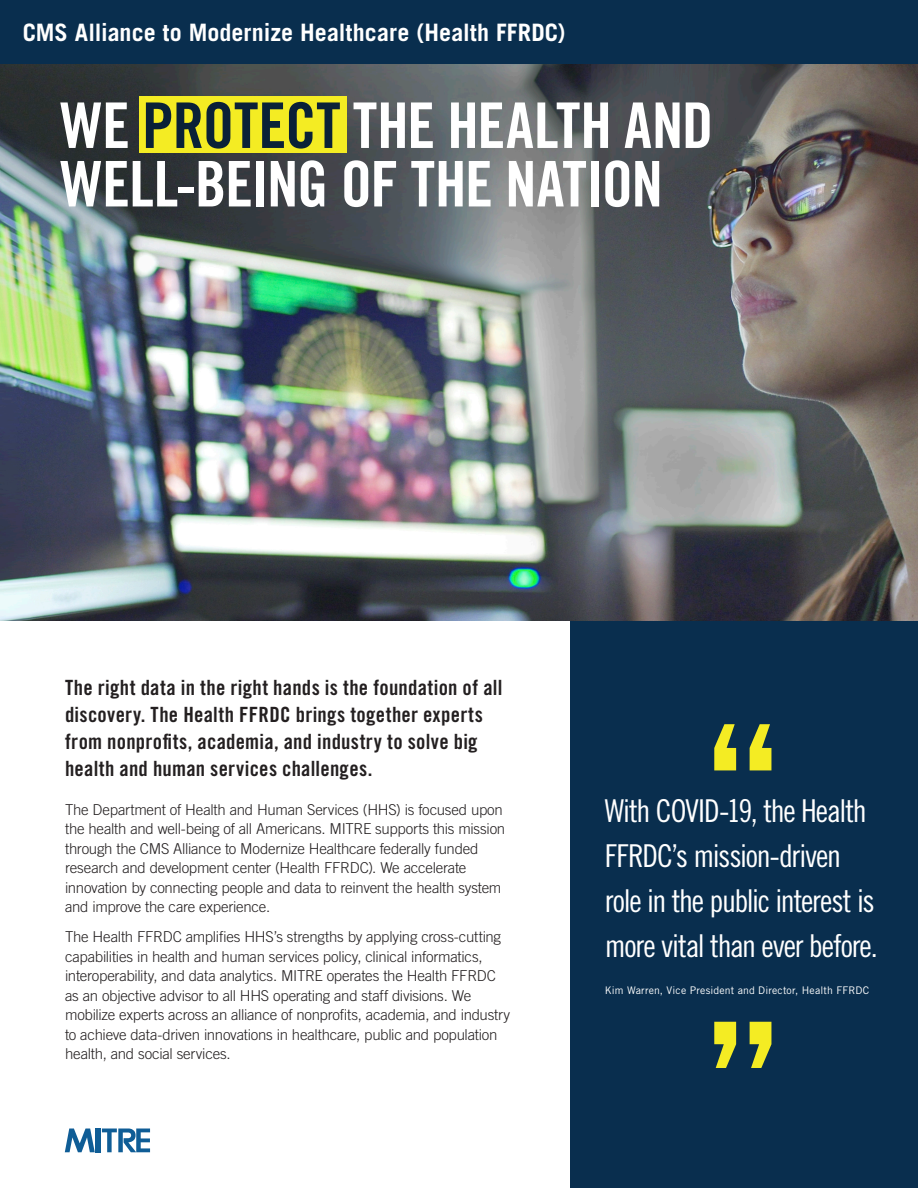
<style>
.page{position:relative;width:918px;height:1188px;background:#fff}
.page>*{position:absolute;margin:0;border:0;box-sizing:border-box;transform-origin:0 0}
.page-title{font:63px/58.5px "Trade Gothic LT Pro Bd Cn 20";letter-spacing:-.015em;color:#fff}
.callout__white{font:31.5px/45px "Trade Gothic LT Pro Cn 18";letter-spacing:-.04em;color:#fff}
.t1{font:700 24px "Trade Gothic LT Pro";letter-spacing:.005em;color:#fff}
.story_intro__14_18{font:21px/27px "Trade Gothic LT Pro Bd Cn 20";letter-spacing:.015em;color:#231f20}
.body_basic__10_13{font:300 15px/19.5px "Trade Gothic LT Pro";letter-spacing:-.015em;color:#231f20}
.quote_author__white{font:10.5px "Trade Gothic LT Pro";letter-spacing:.015em;color:#fff}
.s1{color:#0a2137}
</style>
<div class="page">
<div style="left:570px;top:0;width:348px;height:1188px;background:#092e4e"></div>
<svg style="left:65px;top:1129px;width:30px;height:23px"></svg>
<hr style="left:96px;top:1129px;width:4px;height:23px;background:#0f5d96">
<svg style="left:102px;top:1129px;width:48px;height:23px"></svg>
<div style="left:0;top:0;width:918px;height:65px;background:#092e4e"></div>
<img style="left:0;top:65px;width:918px;height:556px">
<div style="left:140px;top:97px;width:207px;height:56px;background:#f4ec23"></div>
<svg style="left:714px;top:724px;width:57px;height:46px"></svg>
<svg style="left:714px;top:1022px;width:57px;height:46px"></svg>
<h3 class="t1" style="left:23px;top:18px;width:544px">CMS Alliance to Modernize Healthcare (Health FFRDC)</h3>
<p class="page-title" style="left:60px;top:96px;width:655px">WE <span class="s1">PROTECT</span> THE HEALTH AND<br>WELL-BEING OF THE NATION</p>
<p class="story_intro__14_18" style="left:65px;top:674px;width:439px">The right data in the right hands is the foundation of all discovery. The Health FFRDC brings together experts from nonprofits, academia, and industry to solve big health and human services challenges.</p>
<p class="body_basic__10_13" style="left:65px;top:799px;width:442px">The Department of Health and Human Services (HHS) is focused upon the health and well-being of all Americans. MITRE supports this mission through the CMS Alliance to Modernize Healthcare federally funded research and development center (Health FFRDC). We accelerate innovation by connecting people and data to reinvent the health system and improve the care experience.</p>
<p class="body_basic__10_13" style="left:65px;top:927px;width:447px">The Health FFRDC amplifies HHS’s strengths by applying cross-cutting capabilities in health and human services policy, clinical informatics, interoperability, and data analytics. MITRE operates the Health FFRDC as an objective advisor to all HHS operating and staff divisions. We mobilize experts across an alliance of nonprofits, academia, and industry to achieve data-driven innovations in healthcare, public and population health, and social services.</p>
<p class="callout__white" style="left:605px;top:788px;width:274px">With COVID-19, the Health<br>FFRDC’s mission-driven role in the public interest is more vital than ever before.</p>
<p class="quote_author__white" style="left:605px;top:984px;width:266px">Kim Warren, Vice President and Director, Health FFRDC</p>
</div>
